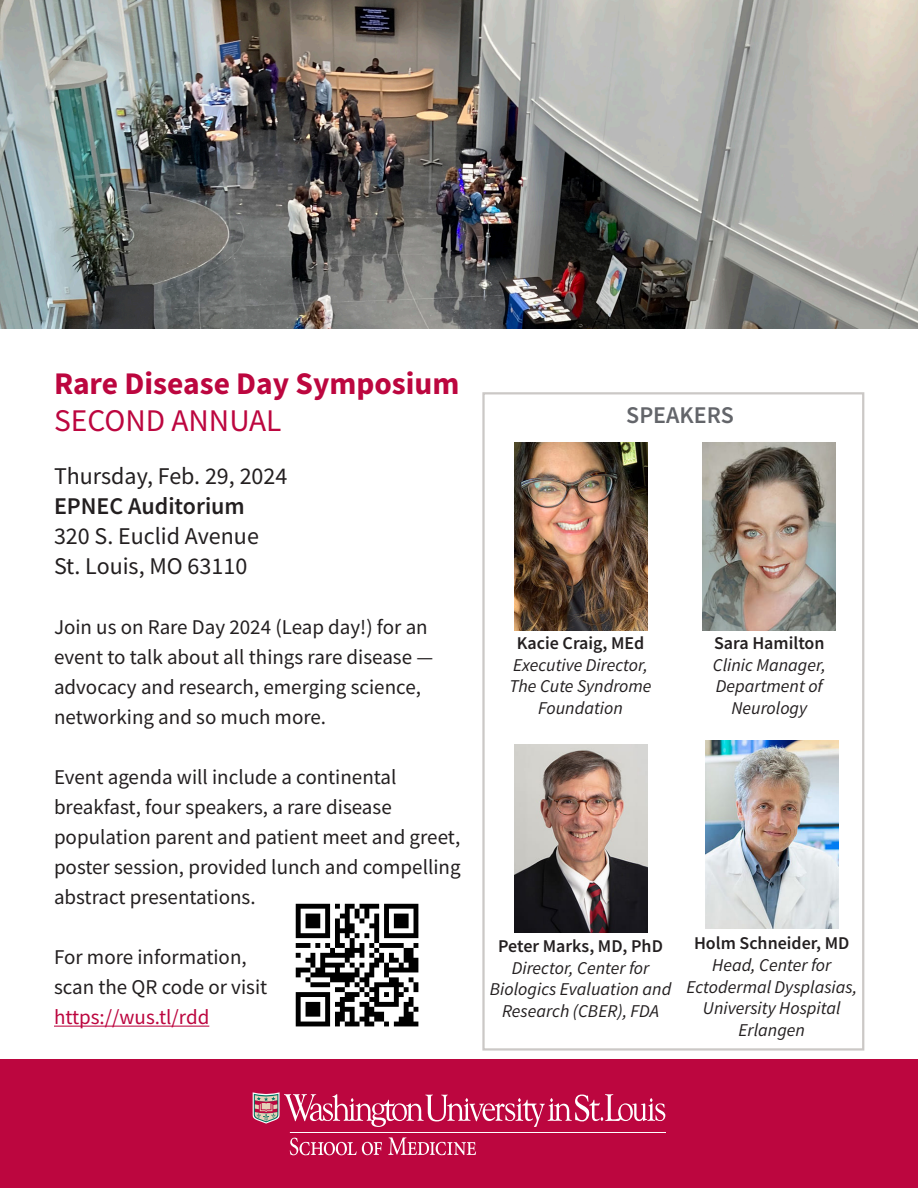
<style>
.page{position:relative;width:918px;height:1188px;background:#fff}
.page>*{position:absolute;margin:0;border:0;box-sizing:border-box;transform-origin:0 0}
.t1{font:700 31.5px/37.8px "Source Sans Pro";color:#bc063f}
.t2{font:24px/30px "Source Sans Pro";color:#231f20}
.t3{font:600 24px "Source Sans Pro";color:#63656a}
.t4{font:21px/30px "Source Sans Pro";color:#231f20}
.t5{font:italic 18px/21.6px "Source Sans Pro";color:#231f20;text-align:center}
.t6{font:600 18px "Source Sans Pro";color:#231f20}
.s1{font-weight:400}
.s2{font-weight:600}
.s3{color:#bc063f}
</style>
<div class="page">
<img style="left:0;top:0;width:918px;height:329px">
<hr style="left:54px;top:1026px;width:155px;height:1px;background:#bc063f">
<div style="left:0;top:1060px;width:918px;height:128px;background:#bc063f"></div>
<hr style="left:290px;top:1132px;width:375px;height:1px;background:#fff">
<svg style="left:253px;top:1092px;width:412px;height:35px"></svg>
<svg style="left:290px;top:1138px;width:92px;height:17px"></svg>
<svg style="left:388px;top:1137px;width:88px;height:18px"></svg>
<svg style="left:295px;top:903px;width:124px;height:124px"></svg>
<svg style="left:296px;top:904px;width:122px;height:122px"></svg>
<img style="left:514px;top:443px;width:133px;height:188px">
<img style="left:703px;top:443px;width:133px;height:188px">
<img style="left:514px;top:744px;width:133px;height:188px">
<img style="left:705px;top:740px;width:133px;height:188px">
<div style="left:482px;top:392px;width:382px;height:659px;border:2px solid #cbc8c6"></div>
<p class="t1" style="left:54px;top:364px;width:407px">Rare Disease Day Symposium<br><span class="s1">SECOND ANNUAL</span></p>
<p class="t2" style="left:54px;top:461px;width:235px">Thursday, Feb. 29, 2024<br><span class="s2">EPNEC Auditorium<br></span>320 S. Euclid Avenue<br>St. Louis, MO 63110</p>
<p class="t4" style="left:54px;top:612px;width:381px">Join us on Rare Day 2024 (Leap day!) for an event to talk about all things rare disease — advocacy and research, emerging science, networking and so much more.</p>
<p class="t4" style="left:54px;top:762px;width:408px">Event agenda will include a continental breakfast, four speakers, a rare disease population parent and patient meet and greet, poster session, provided lunch and compelling abstract presentations.</p>
<p class="t4" style="left:54px;top:942px;width:215px">For more information, scan the QR code or visit <span class="s3">https://wus.tl/rdd</span></p>
<p class="t3" style="left:626px;top:399px;width:109px">SPEAKERS</p>
<p class="t6" style="left:517px;top:631px;width:129px">Kacie Craig, MEd</p>
<p class="t5" style="left:509px;top:654px;width:144px">Executive Director,<br>The Cute Syndrome<br>Foundation</p>
<p class="t6" style="left:714px;top:631px;width:112px">Sara Hamilton</p>
<p class="t5" style="left:713px;top:654px;width:114px">Clinic Manager,<br>Department of<br>Neurology</p>
<p class="t6" style="left:498px;top:934px;width:166px">Peter Marks, MD, PhD</p>
<p class="t5" style="left:490px;top:957px;width:183px">Director, Center for<br>Biologics Evaluation and<br>Research (CBER), FDA</p>
<p class="t6" style="left:694px;top:932px;width:157px">Holm Schneider, MD</p>
<p class="t5" style="left:686px;top:954px;width:172px">Head, Center for<br>Ectodermal Dysplasias,<br>University Hospital<br>Erlangen</p>
</div>
